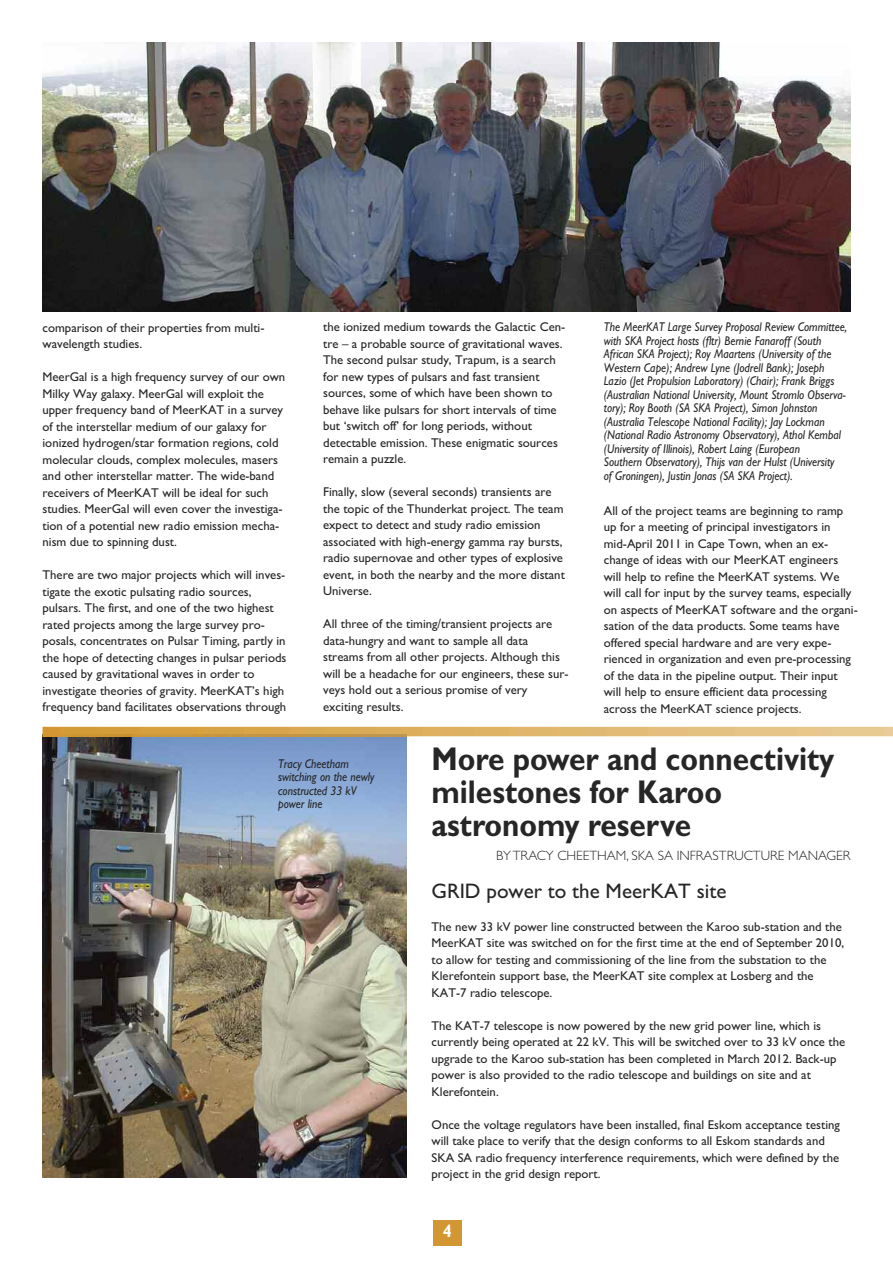
<style>
.page{position:relative;width:893px;height:1263px;background:#fff}
.page>*{position:absolute;margin:0;border:0;box-sizing:border-box;transform-origin:0 0}
.t1{font:700 33px/33px "Gill Sans";color:#272627;scale:.9 1}
.t2{font:21px "M Gill Sans";color:#272627}
.t3{font:700 18px "Gill Sans";color:#fff;scale:.9 1}
.t4{font:300 13.5px "Gill Sans";color:#272627}
.t5{font:12.75px/16.5px "M Gill Sans";color:#272627}
.t6{font:italic 12.75px/13.5px "M Gill Sans";color:#272627;scale:.9 1}
</style>
<div class="page">
<div style="left:433px;top:1220px;width:28px;height:26px;background:#d29732"></div>
<img style="left:43px;top:43px;width:807px;height:268px">
<img style="left:43px;top:736px;width:363px;height:442px">
<img style="left:43px;top:727px;width:850px;height:9px">
<img style="left:43px;top:734px;width:363px;height:2px">
<p class="t5" style="left:43px;top:321px;width:223px">comparison of their properties from multi&shy;wavelength studies.</p>
<p class="t5" style="left:43px;top:370px;width:244px">MeerGal is a high frequency survey of our own Milky Way galaxy. MeerGal will exploit the upper frequency band of MeerKAT in a survey of the interstellar medium of our galaxy for ionized hydrogen/star formation regions, cold molecular clouds, complex molecules, masers and other interstellar matter. The wide-band receivers of MeerKAT will be ideal for such studies. MeerGal will even cover the investiga&shy;tion of a potential new radio emission mecha&shy;nism due to spinning dust.</p>
<p class="t5" style="left:43px;top:568px;width:245px">There are two major projects which will inves&shy;tigate the exotic pulsating radio sources, pulsars. The first, and one of the two highest rated projects among the large survey pro&shy;posals, concentrates on Pulsar Timing, partly in the hope of detecting changes in pulsar periods caused by gravitational waves in order to investigate theories of gravity. MeerKAT’s high frequency band facilitates observations through</p>
<p class="t5" style="left:323px;top:320px;width:244px">the ionized medium towards the Galactic Cen&shy;tre – a probable source of gravitational waves.<br>The second pulsar study, Trapum, is a search for new types of pulsars and fast transient sources, some of which have been shown to behave like pulsars for short intervals of time but ‘switch off’ for long periods, without detectable emission. These enigmatic sources remain a puzzle.</p>
<p class="t5" style="left:323px;top:485px;width:243px">Finally, slow (several seconds) transients are the topic of the Thunderkat project. The team expect to detect and study radio emission associated with high-energy gamma ray bursts, radio supernovae and other types of explosive event, in both the nearby and the more distant Universe.</p>
<p class="t5" style="left:323px;top:617px;width:247px">All three of the timing/transient projects are data-hungry and want to sample all data streams from all other projects. Although this will be a headache for our engineers, these sur&shy;veys hold out a serious promise of very exciting results.</p>
<p class="t6" style="left:604px;top:321px;width:272px">The MeerKAT Large Survey Proposal Review Committee, with SKA Project hosts (fltr) Bernie Fanaroff (South African SKA Project); Roy Maartens (University of the Western Cape); Andrew Lyne (Jodrell Bank); Joseph Lazio (Jet Propulsion Laboratory) (Chair); Frank Briggs (Australian National University, Mount Stromlo Observa&shy;tory); Roy Booth (SA SKA Project), Simon Johnston (Australia Telescope National Facility); Jay Lockman (National Radio Astronomy Observatory), Athol Kembal (University of Illinois), Robert Laing (European<br>Southern Observatory), Thijs van der Hulst (University<br>of Groningen), Justin Jonas (SA SKA Project).</p>
<p class="t5" style="left:604px;top:504px;width:256px">All of the project teams are beginning to ramp up for a meeting of principal investigators in mid-April 2011 in Cape Town, when an ex&shy;change of ideas with our MeerKAT engineers will help to refine the MeerKAT systems. We will call for input by the survey teams, especially on aspects of MeerKAT software and the organi&shy;sation of the data products. Some teams have offered special hardware and are very expe&shy;rienced in organization and even pre-processing of the data in the pipeline output. Their input will help to ensure efficient data processing across the MeerKAT science projects.</p>
<p class="t6" style="left:278px;top:758px;width:108px">Tracy Cheetham switching on the newly constructed 33 kV power line</p>
<h1 class="t1" style="left:431px;top:746px;width:449px">More power and connectivity milestones for Karoo astronomy reserve</h1>
<p class="t4" style="left:496px;top:851px;width:356px">BYTRACY CHEETHAM, SKA SA INFRASTRUCTURE MANAGER</p>
<h2 class="t2" style="left:431px;top:883px;width:296px">GRID power to the MeerKAT site</h2>
<p class="t5" style="left:431px;top:920px;width:414px">The new 33 kV power line constructed between the Karoo sub-station and the MeerKAT site was switched on for the first time at the end of September 2010, to allow for testing and commissioning of the line from the substation to the Klerefontein support base, the MeerKAT site complex at Losberg and the KAT-7 radio telescope.</p>
<p class="t5" style="left:431px;top:1019px;width:415px">The KAT-7 telescope is now powered by the new grid power line, which is currently being operated at 22 kV. This will be switched over to 33 kV once the upgrade to the Karoo sub-station has been completed in March 2012. Back-up power is also provided to the radio telescope and buildings on site and at Klerefontein.</p>
<p class="t5" style="left:431px;top:1118px;width:410px">Once the voltage regulators have been installed, final Eskom acceptance testing will take place to verify that the design conforms to all Eskom standards and SKA SA radio frequency interference requirements, which were defined by the project in the grid design report.</p>
<h3 class="t3" style="left:443px;top:1224px;width:11px">4</h3>
</div>
